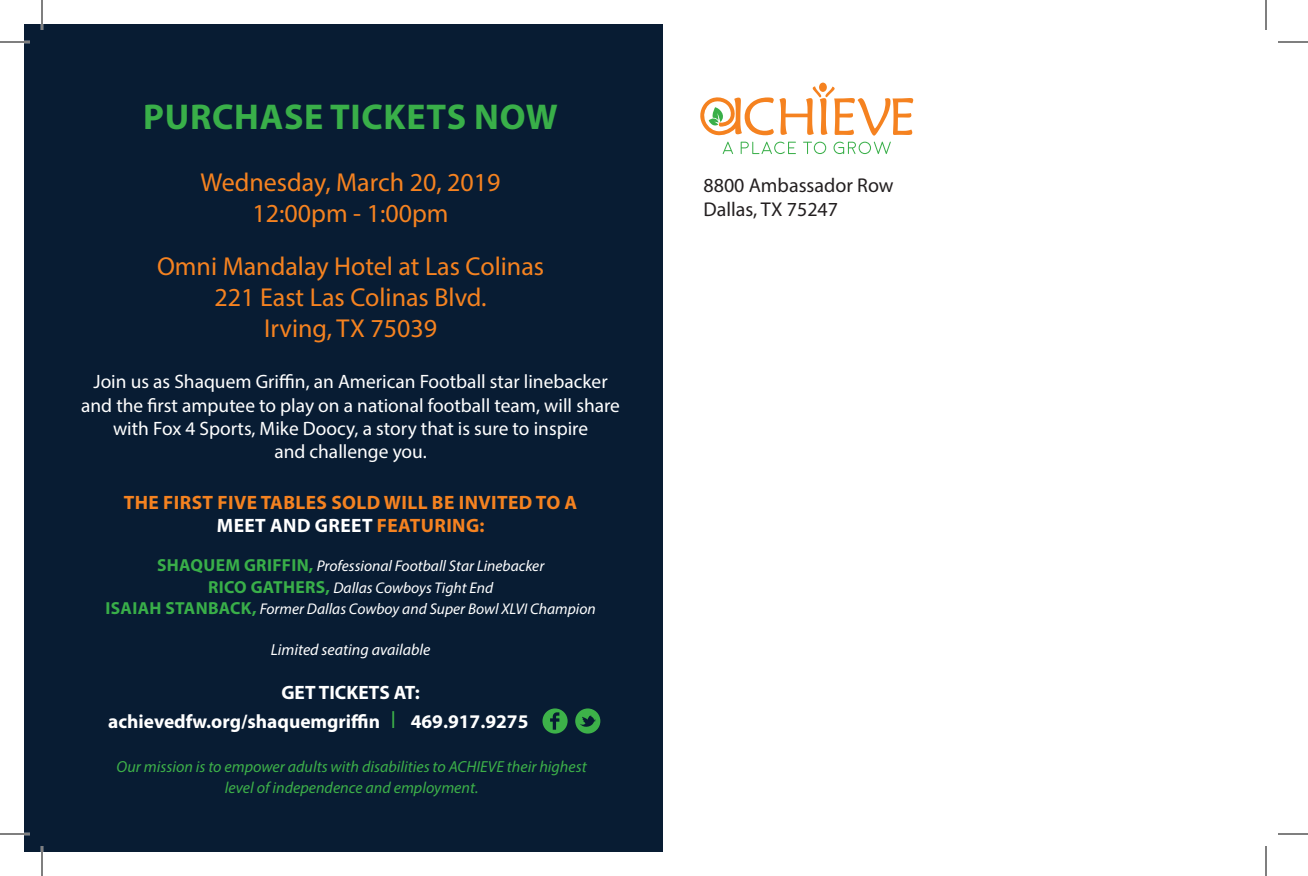
<style>
.page{position:relative;width:1308px;height:876px;background:#fff}
.page>*{position:absolute;margin:0;border:0;box-sizing:border-box;transform-origin:0 0}
.t1{font:700 36px "Myriad Pro";letter-spacing:.02em;color:#39af49}
.t2{font:26px/31.2px "Myriad Pro";color:#f58220;text-align:center}
.t3{font:20px/24px "Myriad Pro";color:#231f20}
.t4{font:19.4px/23.2px "Myriad Pro";color:#fff;text-align:center}
.t5{font:700 19.4px/23.2px "Myriad Pro";letter-spacing:.02em;color:#f58220;text-align:center}
.t6{font:700 19.4px/29px "Myriad Pro";color:#fff}
.t7{font:italic 16px/21.4px "Myriad Pro";color:#3db149;text-align:center}
.t8{font:italic 16px "Myriad Pro";color:#fff}
.t9{font:italic 15.6px/21.4px "Myriad Pro";color:#fff;text-align:center}
.s1{color:#fff}
.s2{font-weight:700;font-style:normal;font-size:17.4px;color:#39af49}
.s3{font-family:"Futura";font-weight:400;color:#3db149}
</style>
<div class="page">
<div style="left:24px;top:24px;width:638px;height:828px;background:#081c33"></div>
<svg style="left:542px;top:708px;width:26px;height:26px"></svg>
<svg style="left:575px;top:708px;width:25px;height:26px"></svg>
<svg style="left:723px;top:142px;width:10px;height:12px"></svg>
<svg style="left:741px;top:142px;width:55px;height:12px"></svg>
<svg style="left:803px;top:142px;width:23px;height:12px"></svg>
<svg style="left:834px;top:142px;width:57px;height:12px"></svg>
<svg style="left:700px;top:86px;width:213px;height:50px"></svg>
<div style="left:819px;top:83px;width:8px;height:9px;background:#f58220;border-radius:50%"></div>
<hr style="left:0;top:41px;width:30px;height:2px;background:#fff">
<hr style="left:0;top:833px;width:30px;height:2px;background:#fff">
<hr style="left:41px;top:0;width:2px;height:30px;background:#fff">
<hr style="left:41px;top:846px;width:2px;height:30px;background:#fff">
<hr style="left:0;top:42px;width:30px;height:1px;background:#000">
<hr style="left:1278px;top:42px;width:30px;height:1px;background:#000">
<hr style="left:0;top:834px;width:30px;height:1px;background:#000">
<hr style="left:1278px;top:834px;width:30px;height:1px;background:#000">
<hr style="left:42px;top:0;width:1px;height:30px;background:#000">
<hr style="left:42px;top:846px;width:1px;height:30px;background:#000">
<hr style="left:1266px;top:0;width:1px;height:30px;background:#000">
<hr style="left:1266px;top:846px;width:1px;height:30px;background:#000">
<h1 class="t1" style="left:143px;top:93px;width:416px">PURCHASE TICKETS NOW</h1>
<h2 class="t2" style="left:201px;top:166px;width:302px">Wednesday, March 20, 2019<br>12:00pm - 1:00pm</h2>
<h2 class="t2" style="left:157px;top:250px;width:389px">Omni Mandalay Hotel at Las Colinas<br>221 East Las Colinas Blvd.<br>Irving, TX 75039</h2>
<p class="t4" style="left:81px;top:370px;width:540px">Join us as Shaquem Griffin, an American Football star linebacker and the first amputee to play on a national football team, will share with Fox 4 Sports, Mike Doocy, a story that is sure to inspire<br>and challenge you.</p>
<p class="t5" style="left:124px;top:490px;width:455px">THE FIRST FIVE TABLES SOLD WILL BE INVITED TO A<br><span class="s1">MEET AND GREET</span> FEATURING:</p>
<p class="t9" style="left:105px;top:555px;width:492px"><span class="s2">SHAQUEM GRIFFIN,</span> Professional Football Star Linebacker<br><span class="s2">RICO GATHERS,</span> Dallas Cowboys Tight End<br><span class="s2">ISAIAH STANBACK,</span> Former Dallas Cowboy and Super Bowl XLVI Champion</p>
<p class="t8" style="left:271px;top:640px;width:161px">Limited seating available</p>
<p class="t6" style="left:108px;top:677px;width:422px;text-indent:173px">GET TICKETS AT: achievedfw.org/shaquemgriffin <span class="s3">|</span> 469.917.9275</p>
<p class="t7" style="left:117px;top:756px;width:472px">Our mission is to empower adults with disabilities to ACHIEVE their highest level of independence and employment.</p>
<p class="t3" style="left:704px;top:173px;width:192px">8800 Ambassador Row<br>Dallas, TX 75247</p>
</div>
